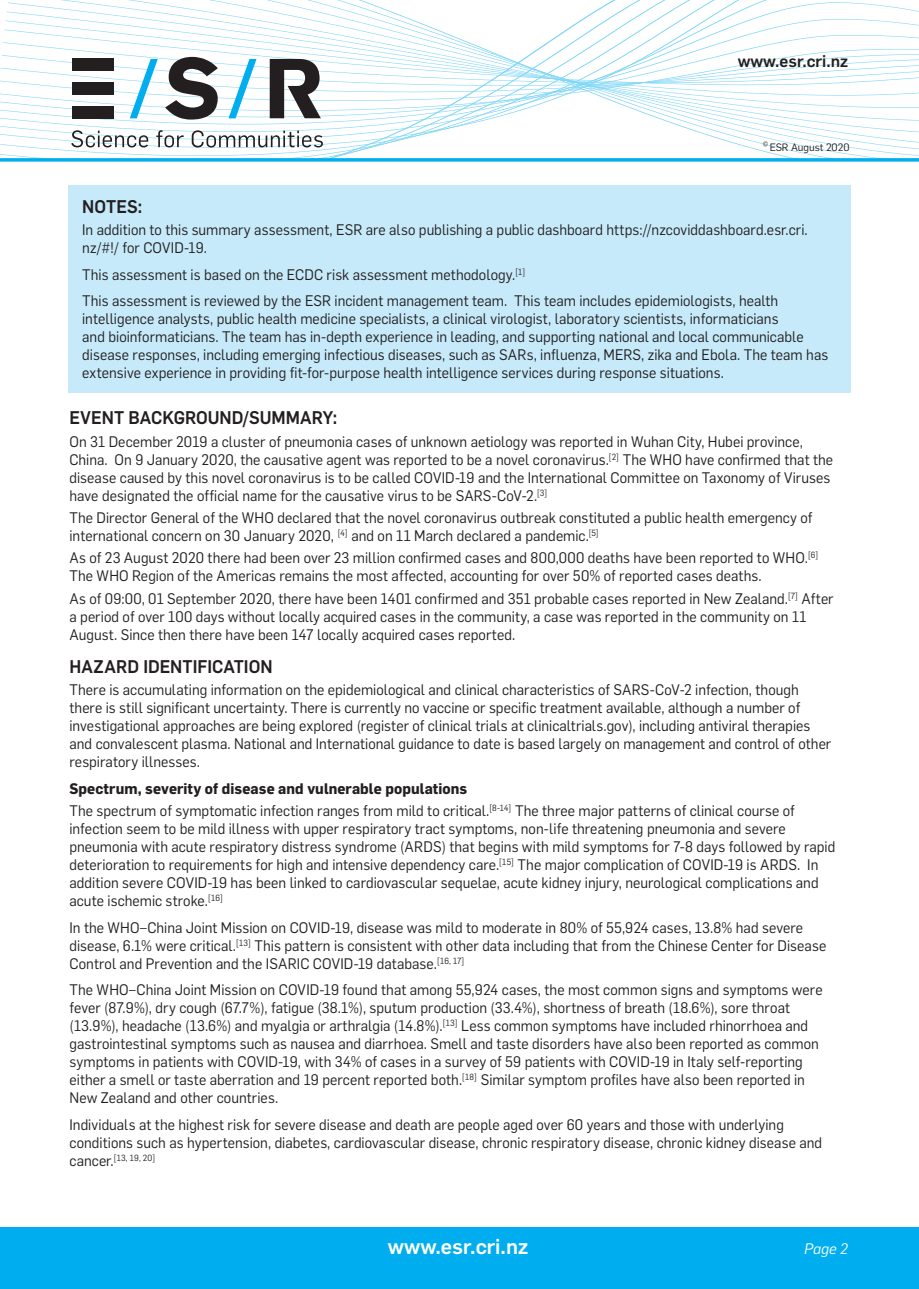
<style>
.page{position:relative;width:919px;height:1289px;background:#fff}
.page>*{position:absolute;margin:0;border:0;box-sizing:border-box;transform-origin:0 0}
.t1{font:500 21px "Flama";color:#fff}
.t2{font:500 18px "Flama";color:#231f20;scale:.95 1}
.t3{font:500 16.5px "Flama";color:#231f20}
.t4{font:15px/18px "Flama";letter-spacing:.005em;color:#231f20;scale:.95 1}
.t5{font:italic 15px "Flama";color:#fff}
.t6{font:10.5px "Flama";color:#231f20}
.t7{font:8.7px "Flama";color:#231f20;scale:.95 1}
.t8{font:6.15px "Flama";color:#231f20}
.s1{font-weight:700}
.s2{font-size:15px}
</style>
<div class="page">
<div style="left:68px;top:185px;width:782px;height:208px;background:#c6eafa"></div>
<div style="left:0;top:1227px;width:918px;height:61px;background:#00aeef"></div>
<svg style="left:0;top:0;width:918px;height:158px"></svg>
<hr style="left:79px;top:58px;width:14px;height:4px;background:#231f20">
<hr style="left:0;top:158px;width:918px;height:3px;background:#00aeef">
<svg style="left:165px;top:57px;width:53px;height:63px"></svg>
<svg style="left:270px;top:59px;width:51px;height:59px"></svg>
<div style="left:72px;top:59px;width:42px;height:12px;background:#231f20"></div>
<div style="left:72px;top:83px;width:42px;height:12px;background:#231f20"></div>
<div style="left:72px;top:106px;width:42px;height:12px;background:#231f20"></div>
<svg style="left:130px;top:59px;width:28px;height:59px"></svg>
<svg style="left:228px;top:59px;width:28px;height:59px"></svg>
<svg style="left:71px;top:130px;width:77px;height:17px"></svg>
<svg style="left:156px;top:130px;width:28px;height:17px"></svg>
<svg style="left:192px;top:130px;width:131px;height:17px"></svg>
<p class="t3" style="left:737px;top:50px;width:112px">www.esr.cri.nz</p>
<p class="t8" style="left:762px;top:139px;width:7px">©</p>
<p class="t6" style="left:769px;top:140px;width:81px">ESR August 2020</p>
<p class="t2" style="left:82px;top:193px;width:65px">NOTES:</p>
<p class="t4" style="left:82px;top:220px;width:765px">In addition to this summary assessment, ESR are also publishing a public dashboard https://nzcoviddashboard.esr.cri. nz/#!/ for COVID-19.</p>
<p class="t4" style="left:82px;top:260px;width:734px;line-height:26.5px">This assessment is based on the ECDC risk assessment methodology.<sup>[1]<br></sup>This assessment is reviewed by the ESR incident management team. This team includes epidemiologists, health</p>
<p class="t4" style="left:82px;top:309px;width:786px">intelligence analysts, public health medicine specialists, a clinical virologist, laboratory scientists, informaticians<br>and bioinformaticians. The team has in-depth experience in leading, and supporting national and local communicable disease responses, including emerging infectious diseases, such as SARs, influenza, MERS, zika and Ebola. The team has extensive experience in providing fit-for-purpose health intelligence services during response situations.</p>
<p class="t2" style="left:69px;top:405px;width:283px">EVENT BACKGROUND/SUMMARY:</p>
<p class="t4" style="left:69px;top:431px;width:805px">On 31 December 2019 a cluster of pneumonia cases of unknown aetiology was reported in Wuhan City, Hubei province, China. On 9 January 2020, the causative agent was reported to be a novel coronavirus.<sup>[2]</sup> The WHO have confirmed that the disease caused by this novel coronavirus is to be called COVID-19 and the International Committee on Taxonomy of Viruses have designated the official name for the causative virus to be SARS-CoV-2.<sup>[3]</sup></p>
<p class="t4" style="left:69px;top:507px;width:783px">The Director General of the WHO declared that the novel coronavirus outbreak constituted a public health emergency of international concern on 30 January 2020, <sup>[4]</sup> and on 11 March declared a pandemic.<sup>[5]</sup></p>
<p class="t4" style="left:69px;top:548px;width:789px">As of 23 August 2020 there had been over 23 million confirmed cases and 800,000 deaths have been reported to WHO.<sup>[6]<br></sup>The WHO Region of the Americas remains the most affected, accounting for over 50% of reported cases deaths.</p>
<p class="t4" style="left:69px;top:588px;width:805px">As of 09:00, 01 September 2020, there have been 1401 confirmed and 351 probable cases reported in New Zealand.<sup>[7]</sup> After a period of over 100 days without locally acquired cases in the community, a case was reported in the community on 11<br>August. Since then there have been 147 locally acquired cases reported.</p>
<p class="t2" style="left:69px;top:653px;width:215px">HAZARD IDENTIFICATION</p>
<p class="t4" style="left:69px;top:680px;width:803px">There is accumulating information on the epidemiological and clinical characteristics of SARS-CoV-2 infection, though there is still significant uncertainty. There is currently no vaccine or specific treatment available, although a number of investigational approaches are being explored (register of clinical trials at clinicaltrials.gov), including antiviral therapies and convalescent plasma. National and International guidance to date is based largely on management and control of other respiratory illnesses.</p>
<p class="t4" style="left:69px;top:776px;width:764px;line-height:22.2px"><span class="s1">Spectrum, severity of disease and vulnerable populations<br></span>The spectrum of symptomatic infection ranges from mild to critical.<sup>[8-14]</sup> The three major patterns of clinical course of</p>
<p class="t4" style="left:69px;top:818px;width:807px">infection seem to be mild illness with upper respiratory tract symptoms, non-life threatening pneumonia and severe pneumonia with acute respiratory distress syndrome (ARDS) that begins with mild symptoms for 7-8 days followed by rapid deterioration to requirements for high and intensive dependency care.<sup>[15]</sup> The major complication of COVID-19 is ARDS. In addition severe COVID-19 has been linked to cardiovascular sequelae, acute kidney injury, neurological complications and acute ischemic stroke.<sup>[16]</sup></p>
<p class="t4" style="left:69px;top:917px;width:798px">In the WHO–China Joint Mission on COVID-19, disease was mild to moderate in 80% of 55,924 cases, 13.8% had severe disease, 6.1% were critical.<sup>[13]</sup> This pattern is consistent with other data including that from the Chinese Center for Disease<br>Control and Prevention and the ISARIC COVID-19 database.<sup>[16,</sup> <sup>17]</sup></p>
<p class="t4" style="left:69px;top:979px;width:794px">The WHO–China Joint Mission on COVID-19 found that among 55,924 cases, the most common signs and symptoms were fever (87.9%), dry cough (67.7%), fatigue (38.1%), sputum production (33.4%), shortness of breath (18.6%), sore throat (13.9%), headache (13.6%) and myalgia or arthralgia (14.8%).<sup>[13]</sup> Less common symptoms have included rhinorrhoea and gastrointestinal symptoms such as nausea and diarrhoea. Smell and taste disorders have also been reported as common symptoms in patients with COVID-19, with 34% of cases in a survey of 59 patients with COVID-19 in Italy self-reporting either a smell or taste aberration and 19 percent reported both.<sup>[18]</sup> Similar symptom profiles have also been reported in New Zealand and other countries.</p>
<p class="t4" style="left:69px;top:1114px;width:793px">Individuals at the highest risk for severe disease and death are people aged over 60 years and those with underlying conditions such as hypertension, diabetes, cardiovascular disease, chronic respiratory disease, chronic kidney disease and</p>
<p class="t7" style="left:69px;top:1151px;width:92px"><span class="s2">cancer.</span>[13, 19, 20]</p>
<h1 class="t1" style="left:388px;top:1230px;width:142px">www.esr.cri.nz</h1>
<p class="t5" style="left:804px;top:1238px;width:45px">Page 2</p>
</div>
